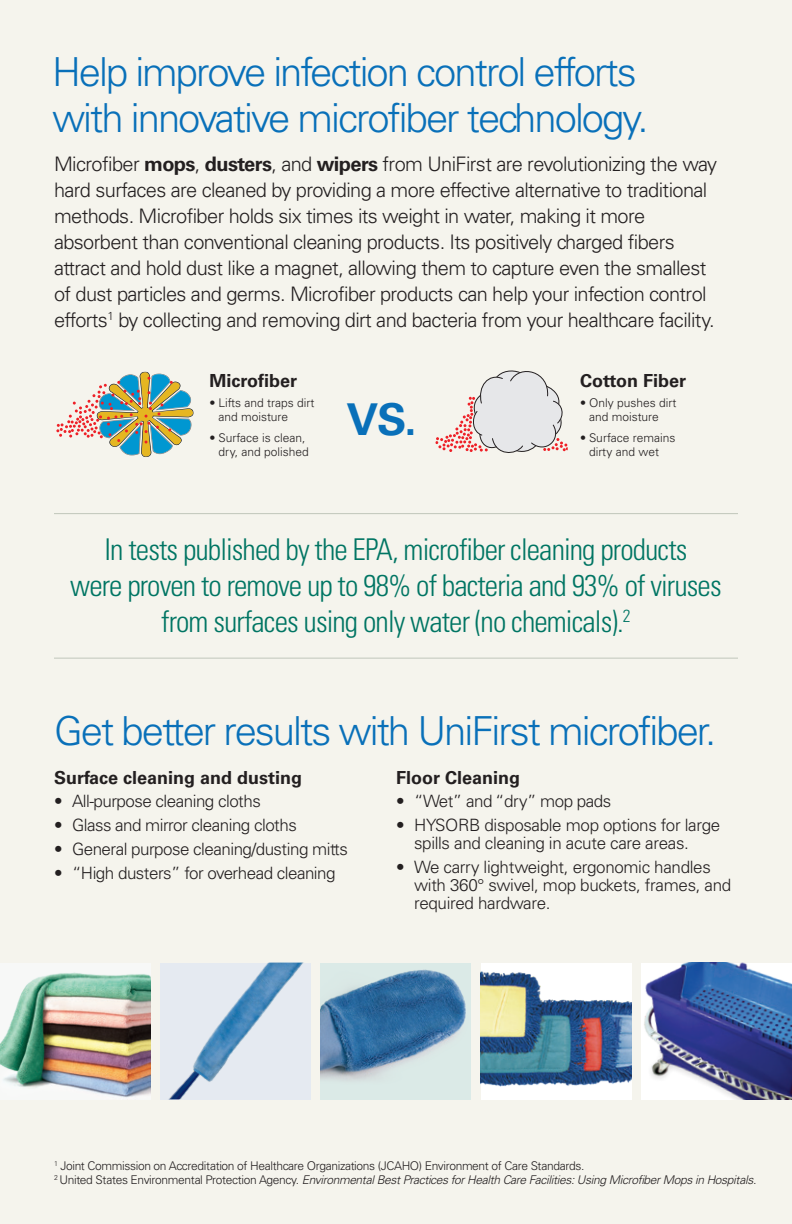
<style>
.page{position:relative;width:792px;height:1224px;background:#f5f4ed}
.page>*{position:absolute;margin:0;border:0;box-sizing:border-box;transform-origin:0 0}
.t1{font:700 44px "Univers";color:#0970b9}
.t2{font:300 40px/46px "Univers";letter-spacing:-.05em;color:#0970b9}
.t3{font:300 condensed 30px/36px "Univers";letter-spacing:-.03em;color:#007563;text-align:center}
.t4{font:300 20px/26px "Univers";letter-spacing:-.03em;color:#231f20}
.t5{font:700 18px "Univers";color:#231f20}
.t6{font:300 17px/18px "Univers";letter-spacing:-.03em;color:#231f20}
.t7{font:300 12px/14px "Univers";letter-spacing:-.03em;color:#231f20}
.t8{font:300 12px/14px "Univers";letter-spacing:-.01em;color:#231f20}
.s1{font-weight:700}
.s2{font-style:italic}
</style>
<div class="page">
<hr style="left:54px;top:658px;width:684px;height:1px;background:#c0c6bb">
<hr style="left:54px;top:513px;width:684px;height:1px;background:#c0c6bb">
<img style="left:160px;top:963px;width:151px;height:136px">
<img style="left:641px;top:963px;width:151px;height:136px">
<div style="left:481px;top:963px;width:151px;height:136px;background:#fff"></div>
<img style="left:481px;top:971px;width:151px;height:116px">
<img style="left:0;top:972px;width:151px;height:127px">
<div style="left:321px;top:963px;width:150px;height:136px;background:#dbeae7"></div>
<img style="left:321px;top:969px;width:145px;height:112px">
<svg style="left:56px;top:372px;width:138px;height:85px"></svg>
<svg style="left:435px;top:370px;width:133px;height:83px"></svg>
<h2 class="t2" style="left:52px;top:49px;width:598px">Help improve infection control efforts with innovative microfiber technology.</h2>
<p class="t4" style="left:54px;top:151px;width:664px">Microfiber <span class="s1">mops</span>, <span class="s1">dusters</span>, and <span class="s1">wipers</span> from UniFirst are revolutionizing the way hard surfaces are cleaned by providing a more effective alternative to traditional methods. Microfiber holds six times its weight in water, making it more absorbent than conventional cleaning products. Its positively charged fibers attract and hold dust like a magnet, allowing them to capture even the smallest of dust particles and germs. Microfiber products can help your infection control efforts<sup>1</sup> by collecting and removing dirt and bacteria from your healthcare facility.</p>
<p class="t5" style="left:210px;top:370px;width:89px">Microfiber</p>
<p class="t8" style="left:219px;top:396px;width:98px;text-indent:-9px">• Lifts and traps dirt and moisture</p>
<p class="t8" style="left:210px;top:431px;width:101px;text-align:right">• Surface is clean, dry, and polished</p>
<h1 class="t1" style="left:347px;top:394px;width:72px">VS.</h1>
<p class="t5" style="left:580px;top:370px;width:108px">Cotton Fiber</p>
<p class="t8" style="left:589px;top:396px;width:89px;text-indent:-9px">• Only pushes dirt and moisture</p>
<p class="t8" style="left:589px;top:431px;width:88px;text-indent:-9px">• Surface remains dirty and wet</p>
<h3 class="t3" style="left:70px;top:531px;width:653px">In tests published by the EPA, microfiber cleaning products<br>were proven to remove up to 98% of bacteria and 93% of viruses from surfaces using only water (no chemicals).<sup>2</sup></h3>
<h2 class="t2" style="left:54px;top:708px;width:664px">Get better results with UniFirst microfiber.</h2>
<p class="t5" style="left:54px;top:767px;width:250px">Surface cleaning and dusting</p>
<p class="t6" style="left:54px;top:792px;width:208px">• All-purpose cleaning cloths</p>
<p class="t6" style="left:54px;top:816px;width:244px">• Glass and mirror cleaning cloths</p>
<p class="t6" style="left:54px;top:840px;width:295px">• General purpose cleaning/dusting mitts</p>
<p class="t6" style="left:54px;top:864px;width:283px">• “High dusters” for overhead cleaning</p>
<p class="t5" style="left:396px;top:767px;width:126px">Floor Cleaning</p>
<p class="t6" style="left:396px;top:792px;width:217px">• “Wet” and “dry” mop pads</p>
<p class="t6" style="left:414px;top:816px;width:308px;text-indent:-18px">• HYSORB disposable mop options for large spills and cleaning in acute care areas.</p>
<p class="t6" style="left:414px;top:858px;width:319px;text-indent:-18px">• We carry lightweight, ergonomic handles with 360° swivel, mop buckets, frames, and required hardware.</p>
<p class="t7" style="left:54px;top:1159px;width:704px"><sup>1</sup> Joint Commission on Accreditation of Healthcare Organizations (JCAHO) Environment of Care Standards.<br><sup>2</sup> United States Environmental Protection Agency. <span class="s2">Environmental Best Practices for Health Care Facilities: Using Microfiber Mops in Hospitals.</span></p>
</div>
